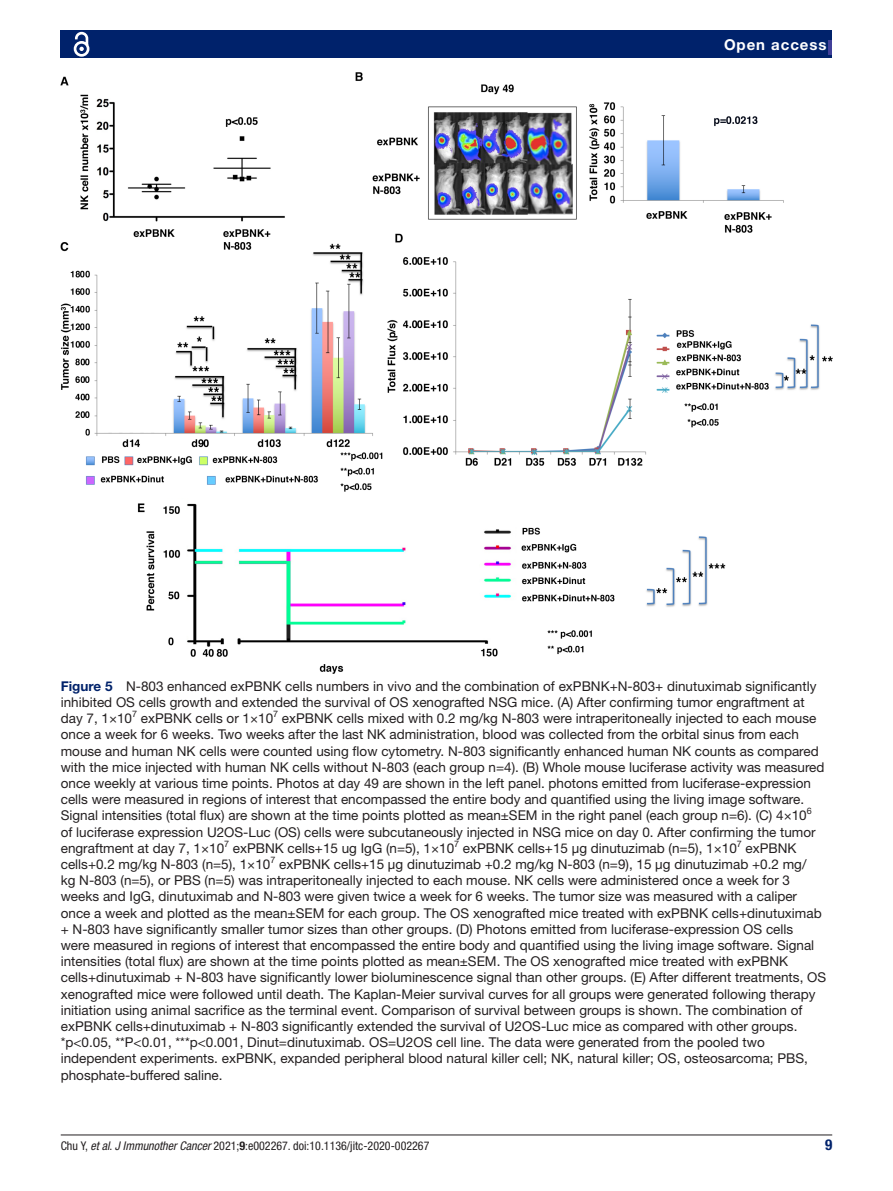
<style>
.page{position:relative;width:893px;height:1191px;background:#fff}
.page>*{position:absolute;margin:0;border:0;box-sizing:border-box;transform-origin:0 0}
.t1{font:700 15px "Helvetica Neue LT Std";letter-spacing:.065em;color:#fff}
.t2{font:700 condensed 15px "Helvetica Neue LT Std";color:#00226b}
.t3{font:13.5px/16.2px "Helvetica Neue LT Std";color:#231f20}
.t4{font:condensed 12px "Helvetica Neue LT Std";color:#231f20}
.t5{font:9px "Helvetica Neue LT Std";color:#231f20}
.s1{font-weight:700;color:#00226b}
.s2{font-style:italic}
.s3{font-weight:700}
</style>
<div class="page">
<hr style="left:61px;top:1134px;width:771px;height:1px;background:#231f20">
<div style="left:61px;top:31px;width:771px;height:27px;background:#00226b"></div>
<hr style="left:828px;top:40px;width:4px;height:15px;background:#414099">
<svg style="left:73px;top:31px;width:17px;height:26px"></svg>
<img style="left:61px;top:73px;width:771px;height:600px">
<p class="t1" style="left:724px;top:35px;width:104px">Open access</p>
<p class="t3" style="left:61px;top:677px;width:765px"><span class="s1">Figure 5</span> N-803 enhanced exPBNK cells numbers in vivo and the combination of exPBNK+N-803+ dinutuximab significantly inhibited OS cells growth and extended the survival of OS xenografted NSG mice. (A) After confirming tumor engraftment at day 7, 1×10<sup>7</sup> exPBNK cells or 1×10<sup>7</sup> exPBNK cells mixed with 0.2 mg/kg N-803 were intraperitoneally injected to each mouse once a week for 6 weeks. Two weeks after the last NK administration, blood was collected from the orbital sinus from each mouse and human NK cells were counted using flow cytometry. N-803 significantly enhanced human NK counts as compared with the mice injected with human NK cells without N-803 (each group n=4). (B) Whole mouse luciferase activity was measured once weekly at various time points. Photos at day 49 are shown in the left panel. photons emitted from luciferase-expression cells were measured in regions of interest that encompassed the entire body and quantified using the living image software.<br>Signal intensities (total flux) are shown at the time points plotted as mean±SEM in the right panel (each group n=6). (C) 4×10</p>
<p class="t5" style="left:807px;top:805px;width:6px">6</p>
<p class="t3" style="left:61px;top:823px;width:767px">of luciferase expression U2OS-Luc (OS) cells were subcutaneously injected in NSG mice on day 0. After confirming the tumor engraftment at day 7, 1×10<sup>7</sup> exPBNK cells+15 ug IgG (n=5), 1×10<sup>7</sup> exPBNK cells+15 µg dinutuzimab (n=5), 1×10<sup>7</sup> exPBNK cells+0.2 mg/kg N-803 (n=5), 1×10<sup>7</sup> exPBNK cells+15 µg dinutuzimab +0.2 mg/kg N-803 (n=9), 15 µg dinutuzimab +0.2 mg/<br>kg N-803 (n=5), or PBS (n=5) was intraperitoneally injected to each mouse. NK cells were administered once a week for 3 weeks and IgG, dinutuximab and N-803 were given twice a week for 6 weeks. The tumor size was measured with a caliper once a week and plotted as the mean±SEM for each group. The OS xenografted mice treated with exPBNK cells+dinutuximab + N-803 have significantly smaller tumor sizes than other groups. (D) Photons emitted from luciferase-expression OS cells<br>were measured in regions of interest that encompassed the entire body and quantified using the living image software. Signal intensities (total flux) are shown at the time points plotted as mean±SEM. The OS xenografted mice treated with exPBNK cells+dinutuximab + N-803 have significantly lower bioluminescence signal than other groups. (E) After different treatments, OS xenografted mice were followed until death. The Kaplan-Meier survival curves for all groups were generated following therapy initiation using animal sacrifice as the terminal event. Comparison of survival between groups is shown. The combination of exPBNK cells+dinutuximab + N-803 significantly extended the survival of U2OS-Luc mice as compared with other groups. *p&lt;0.05, **P&lt;0.01, ***p&lt;0.001, Dinut=dinutuximab. OS=U2OS cell line. The data were generated from the pooled two independent experiments. exPBNK, expanded peripheral blood natural killer cell; NK, natural killer; OS, osteosarcoma; PBS, phosphate-buffered saline.</p>
<p class="t4" style="left:61px;top:1138px;width:370px">Chu Y, <span class="s2">et al</span>. <span class="s2">J Immunother Cancer</span> 2021;<span class="s3">9</span>:e002267. doi:10.1136/jitc-2020-002267</p>
<p class="t2" style="left:825px;top:1135px;width:9px">9</p>
</div>
